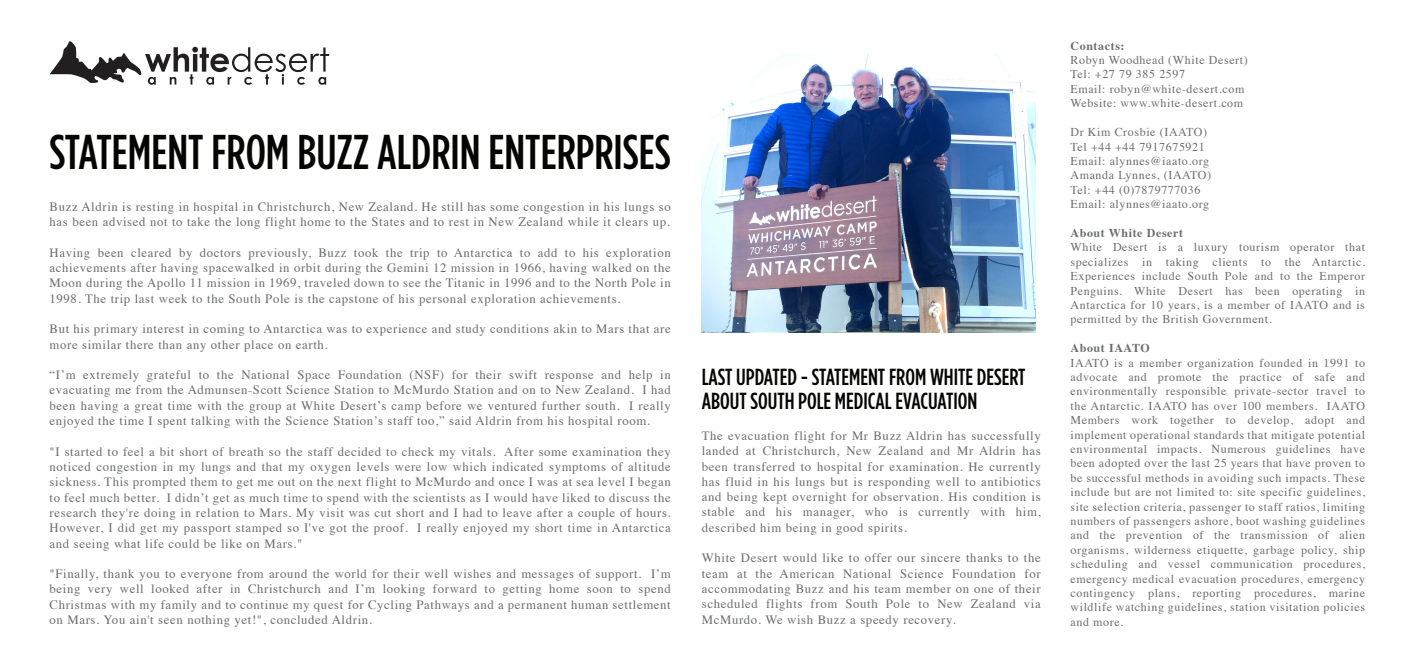
<style>
.page{position:relative;width:1403px;height:667px;background:#fff}
.page>*{position:absolute;margin:0;border:0;box-sizing:border-box;transform-origin:0 0}
.t1{font:500 48.75px "Gotham Condensed";color:#050504}
.t2{font:500 23.25px/24.8px "Gotham Condensed";color:#050504}
.t3{font:12.75px/15.3px "Times";letter-spacing:.05em;color:#6c6d70;text-align:justify}
.t4{font:12px/14.4px "Times";letter-spacing:.05em;color:#6c6d70}
.t5{font:700 12px "Times";letter-spacing:.05em;color:#6c6d70}
</style>
<div class="page">
<svg style="left:50px;top:41px;width:279px;height:44px"></svg>
<img style="left:702px;top:53px;width:333px;height:279px">
<h1 class="t1" style="left:50px;top:125px;width:622px">STATEMENT FROM BUZZ ALDRIN ENTERPRISES</h1>
<p class="t3" style="left:50px;top:198px;width:622px">Buzz Aldrin is resting in hospital in Christchurch, New Zealand. He still has some congestion in his lungs so has been advised not to take the long flight home to the States and to rest in New Zealand while it clears up.</p>
<p class="t3" style="left:50px;top:244px;width:622px">Having been cleared by doctors previously, Buzz took the trip to Antarctica to add to his exploration achievements after having spacewalked in orbit during the Gemini 12 mission in 1966, having walked on the Moon during the Apollo 11 mission in 1969, traveled down to see the Titanic in 1996 and to the North Pole in 1998. The trip last week to the South Pole is the capstone of his personal exploration achievements.</p>
<p class="t3" style="left:50px;top:320px;width:622px">But his primary interest in coming to Antarctica was to experience and study conditions akin to Mars that are more similar there than any other place on earth.</p>
<p class="t3" style="left:50px;top:366px;width:623px">“I’m extremely grateful to the National Space Foundation (NSF) for their swift response and help in evacuating me from the Admunsen-Scott Science Station to McMurdo Station and on to New Zealand. I had been having a great time with the group at White Desert’s camp before we ventured further south. I really enjoyed the time I spent talking with the Science Station’s staff too,” said Aldrin from his hospital room.</p>
<p class="t3" style="left:50px;top:442px;width:623px">"I started to feel a bit short of breath so the staff decided to check my vitals. After some examination they noticed congestion in my lungs and that my oxygen levels were low which indicated symptoms of altitude sickness. This prompted them to get me out on the next flight to McMurdo and once I was at sea level I began to feel much better. I didn’t get as much time to spend with the scientists as I would have liked to discuss the research they're doing in relation to Mars. My visit was cut short and I had to leave after a couple of hours.<br>However, I did get my passport stamped so I've got the proof. I really enjoyed my short time in Antarctica and seeing what life could be like on Mars."</p>
<p class="t3" style="left:50px;top:565px;width:623px">"Finally, thank you to everyone from around the world for their well wishes and messages of support. I’m being very well looked after in Christchurch and I’m looking forward to getting home soon to spend Christmas with my family and to continue my quest for Cycling Pathways and a permanent human settlement on Mars. You ain't seen nothing yet!", concluded Aldrin.</p>
<h2 class="t2" style="left:702px;top:363px;width:325px">LAST UPDATED - STATEMENT FROM WHITE DESERT<br>ABOUT SOUTH POLE MEDICAL EVACUATION</h2>
<p class="t3" style="left:702px;top:427px;width:340px">The evacuation flight for Mr Buzz Aldrin has successfully landed at Christchurch, New Zealand and Mr Aldrin has been transferred to hospital for examination. He currently has fluid in his lungs but is responding well to antibiotics and being kept overnight for observation. His condition is stable and his manager, who is currently with him, described him being in good spirits.</p>
<p class="t3" style="left:702px;top:549px;width:340px">White Desert would like to offer our sincere thanks to the team at the American National Science Foundation for accommodating Buzz and his team member on one of their scheduled flights from South Pole to New Zealand via McMurdo. We wish Buzz a speedy recovery.</p>
<p class="t5" style="left:1070px;top:34px;width:56px">Contacts:</p>
<p class="t4" style="left:1070px;top:52px;width:179px">Robyn Woodhead (White Desert)<br>Tel: +27 79 385 2597<br>Email: robyn@white-desert.com<br>Website: www.white-desert.com</p>
<p class="t4" style="left:1070px;top:124px;width:142px">Dr Kim Crosbie (IAATO)<br>Tel +44 +44 7917675921<br>Email: alynnes@iaato.org<br>Amanda Lynnes, (IAATO)<br>Tel: +44 (0)7879777036<br>Email: alynnes@iaato.org</p>
<p class="t5" style="left:1070px;top:221px;width:114px">About White Desert</p>
<p class="t4" style="left:1070px;top:239px;width:296px;text-align:justify">White Desert is a luxury tourism operator that specializes in taking clients to the Antarctic.<br>Experiences include South Pole and to the Emperor Penguins. White Desert has been operating in Antarctica for 10 years, is a member of IAATO and is permitted by the British Government.</p>
<p class="t5" style="left:1070px;top:337px;width:81px">About IAATO</p>
<p class="t4" style="left:1070px;top:354px;width:296px;text-align:justify">IAATO is a member organization founded in 1991 to advocate and promote the practice of safe and environmentally responsible private-sector travel to the Antarctic. IAATO has over 100 members. IAATO Members work together to develop, adopt and implement operational standards that mitigate potential environmental impacts. Numerous guidelines have been adopted over the last 25 years that have proven to be successful methods in avoiding such impacts. These include but are not limited to: site specific guidelines, site selection criteria, passenger to staff ratios, limiting numbers of passengers ashore, boot washing guidelines and the prevention of the transmission of alien organisms, wilderness etiquette, garbage policy, ship scheduling and vessel communication procedures, emergency medical evacuation procedures, emergency contingency plans, reporting procedures, marine wildlife watching guidelines, station visitation policies and more.</p>
</div>
